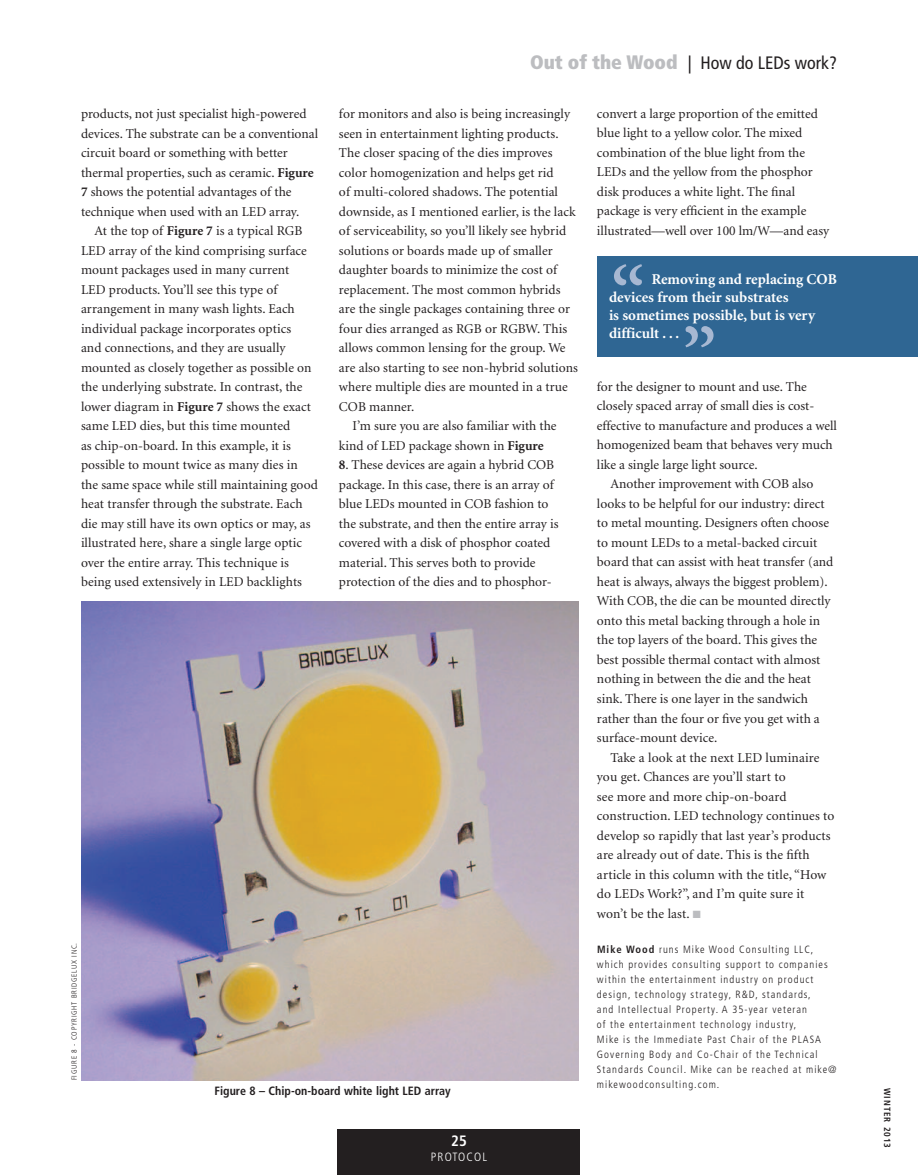
<style>
.page{position:relative;width:918px;height:1175px;background:#fff}
.page>*{position:absolute;margin:0;border:0;box-sizing:border-box;transform-origin:0 0}
.t1{font:600 76.95px "Minion";color:#a7b8d2}
.t2{font:condensed 18px "Frutiger";color:#231f20}
.t3{font:700 15px/18px "Minion";color:#fff}
.t4{font:700 condensed 15px "Frutiger";color:#fff}
.t5{font:13.5px/19.5px "Minion";color:#231f20}
.t6{font:700 condensed 12px "Frutiger";color:#231f20}
.t7{font:300 condensed 12px "Frutiger";letter-spacing:.1em;color:#fff}
.t8{font:300 condensed 10.5px/15px "Frutiger";letter-spacing:.1em;color:#231f20}
.t9{font:700 condensed 9px "Frutiger";letter-spacing:.1em;color:#231f20}
.t10{font:300 condensed 7.5px "Frutiger";letter-spacing:.1em;color:#231f20}
.s1{font-weight:900;font-size:19.5px;color:#bcbdc0}
.s2{font-weight:700}
.s3{color:#bcbdc0}
</style>
<div class="page">
<div style="left:338px;top:1129px;width:242px;height:45px;background:#231f20"></div>
<div style="left:597px;top:256px;width:321px;height:100px;background:#2f6693"></div>
<img style="left:81px;top:601px;width:498px;height:479px">
<h2 class="t2" style="left:530px;top:53px;width:308px"><span class="s1">Out of the Wood</span> | How do LEDs work?</h2>
<p class="t5" style="left:81px;top:105px;width:239px">products, not just specialist high-powered devices. The substrate can be a conventional circuit board or something with better thermal properties, such as ceramic. <span class="s2">Figure 7</span> shows the potential advantages of the technique when used with an LED array.</p>
<p class="t5" style="left:81px;top:222px;width:238px;text-indent:14px">At the top of <span class="s2">Figure 7</span> is a typical RGB LED array of the kind comprising surface mount packages used in many current<br>LED products. You’ll see this type of arrangement in many wash lights. Each individual package incorporates optics<br>and connections, and they are usually mounted as closely together as possible on the underlying substrate. In contrast, the lower diagram in <span class="s2">Figure 7</span> shows the exact same LED dies, but this time mounted<br>as chip-on-board. In this example, it is possible to mount twice as many dies in the same space while still maintaining good heat transfer through the substrate. Each die may still have its own optics or may, as illustrated here, share a single large optic over the entire array. This technique is being used extensively in LED backlights</p>
<p class="t5" style="left:339px;top:104px;width:233px">for monitors and also is being increasingly</p>
<p class="t5" style="left:339px;top:124px;width:221px">seen in entertainment lighting products.</p>
<p class="t5" style="left:339px;top:143px;width:215px">The closer spacing of the dies improves</p>
<p class="t5" style="left:339px;top:163px;width:216px">color homogenization and helps get rid</p>
<p class="t5" style="left:339px;top:182px;width:221px">of multi-colored shadows. The potential</p>
<p class="t5" style="left:339px;top:202px;width:238px">downside, as I mentioned earlier, is the lack</p>
<p class="t5" style="left:339px;top:221px;width:229px">of serviceability, so you’ll likely see hybrid</p>
<p class="t5" style="left:339px;top:241px;width:215px">solutions or boards made up of smaller</p>
<p class="t5" style="left:339px;top:260px;width:220px">daughter boards to minimize the cost of</p>
<p class="t5" style="left:339px;top:280px;width:223px">replacement. The most common hybrids</p>
<p class="t5" style="left:339px;top:299px;width:233px">are the single packages containing three or</p>
<p class="t5" style="left:339px;top:319px;width:230px">four dies arranged as RGB or RGBW. This</p>
<p class="t5" style="left:339px;top:338px;width:228px">allows common lensing for the group. We</p>
<p class="t5" style="left:339px;top:358px;width:241px">are also starting to see non-hybrid solutions</p>
<p class="t5" style="left:339px;top:377px;width:230px">where multiple dies are mounted in a true</p>
<p class="t5" style="left:339px;top:397px;width:77px">COB manner.</p>
<p class="t5" style="left:352px;top:416px;width:206px">I’m sure you are also familiar with the</p>
<p class="t5" style="left:339px;top:436px;width:206px">kind of LED package shown in <span class="s2">Figure</span></p>
<p class="t5" style="left:339px;top:455px;width:221px"><span class="s2">8</span>. These devices are again a hybrid COB package. In this case, there is an array of blue LEDs mounted in COB fashion to the substrate, and then the entire array is covered with a disk of phosphor coated material. This serves both to provide protection of the dies and to phosphor-</p>
<p class="t10" style="left:70px;top:1080px;width:139px;rotate:-90deg">Figure 8 - Copyright Bridgelux I nc.</p>
<p class="t6" style="left:215px;top:1083px;width:238px">Figure 8 – Chip-on-board white light LED array</p>
<p class="t4" style="left:451px;top:1132px;width:17px">25</p>
<p class="t7" style="left:431px;top:1150px;width:58px">PROTOCOL</p>
<p class="t5" style="left:597px;top:104px;width:234px">convert a large proportion of the emitted blue light to a yellow color. The mixed combination of the blue light from the LEDs and the yellow from the phosphor disk produces a white light. The final package is very efficient in the example illustrated—well over 100 lm/W—and easy</p>
<h1 class="t1" style="left:610px;top:255px;width:37px">“</h1>
<p class="t3" style="left:609px;top:270px;width:229px;text-indent:43px">Removing and replacing COB devices from their substrates<br>is sometimes possible, but is very difficult . . .</p>
<h1 class="t1" style="left:717px;top:356px;width:37px;rotate:-180deg">“</h1>
<p class="t5" style="left:597px;top:377px;width:212px">for the designer to mount and use. The</p>
<p class="t5" style="left:597px;top:397px;width:219px">closely spaced array of small dies is cost-</p>
<p class="t5" style="left:597px;top:416px;width:241px">effective to manufacture and produces a well</p>
<p class="t5" style="left:597px;top:436px;width:237px">homogenized beam that behaves very much</p>
<p class="t5" style="left:597px;top:455px;width:162px">like a single large light source.</p>
<p class="t5" style="left:610px;top:475px;width:204px">Another improvement with COB also</p>
<p class="t5" style="left:597px;top:494px;width:229px">looks to be helpful for our industry: direct</p>
<p class="t5" style="left:597px;top:514px;width:234px">to metal mounting. Designers often choose</p>
<p class="t5" style="left:597px;top:533px;width:222px">to mount LEDs to a metal-backed circuit</p>
<p class="t5" style="left:597px;top:553px;width:238px">board that can assist with heat transfer (and</p>
<p class="t5" style="left:597px;top:572px;width:232px">heat is always, always the biggest problem).</p>
<p class="t5" style="left:597px;top:592px;width:235px">With COB, the die can be mounted directly</p>
<p class="t5" style="left:597px;top:611px;width:225px">onto this metal backing through a hole in</p>
<p class="t5" style="left:597px;top:631px;width:222px">the top layers of the board. This gives the</p>
<p class="t5" style="left:597px;top:650px;width:225px">best possible thermal contact with almost</p>
<p class="t5" style="left:597px;top:670px;width:215px">nothing in between the die and the heat</p>
<p class="t5" style="left:597px;top:689px;width:213px">sink. There is one layer in the sandwich</p>
<p class="t5" style="left:597px;top:709px;width:224px">rather than the four or five you get with a</p>
<p class="t5" style="left:597px;top:728px;width:122px">surface-mount device.</p>
<p class="t5" style="left:610px;top:748px;width:210px">Take a look at the next LED luminaire</p>
<p class="t5" style="left:597px;top:767px;width:190px">you get. Chances are you’ll start to</p>
<p class="t5" style="left:597px;top:787px;width:191px">see more and more chip-on-board</p>
<p class="t5" style="left:597px;top:806px;width:239px">construction. LED technology continues to</p>
<p class="t5" style="left:597px;top:826px;width:235px">develop so rapidly that last year’s products</p>
<p class="t5" style="left:597px;top:845px;width:214px">are already out of date. This is the fifth</p>
<p class="t5" style="left:597px;top:865px;width:231px">article in this column with the title, “How</p>
<p class="t5" style="left:597px;top:884px;width:209px">do LEDs Work?”, and I’m quite sure it</p>
<p class="t5" style="left:597px;top:904px;width:105px">won’t be the last. <span class="s3">■</span></p>
<p class="t8" style="left:597px;top:941px;width:241px"><span class="s2">Mike Wood</span> runs M ike Wood Consulting LLC, which provides consulting support to companies within the entertainment industry on product design, technology strategy, R&amp;D, standards,<br>and I ntellectual Property. A 35-year veteran<br>of the entertainment technology industry,<br>M ike is the I mmediate Past Chair of the PLASA Governing Body and Co-Chair of the Technical Standards Council. M ike can be reached at mike@ mikewoodconsulting.com.</p>
<p class="t9" style="left:893px;top:1088px;width:61px;rotate:90deg">winter 2013</p>
</div>
